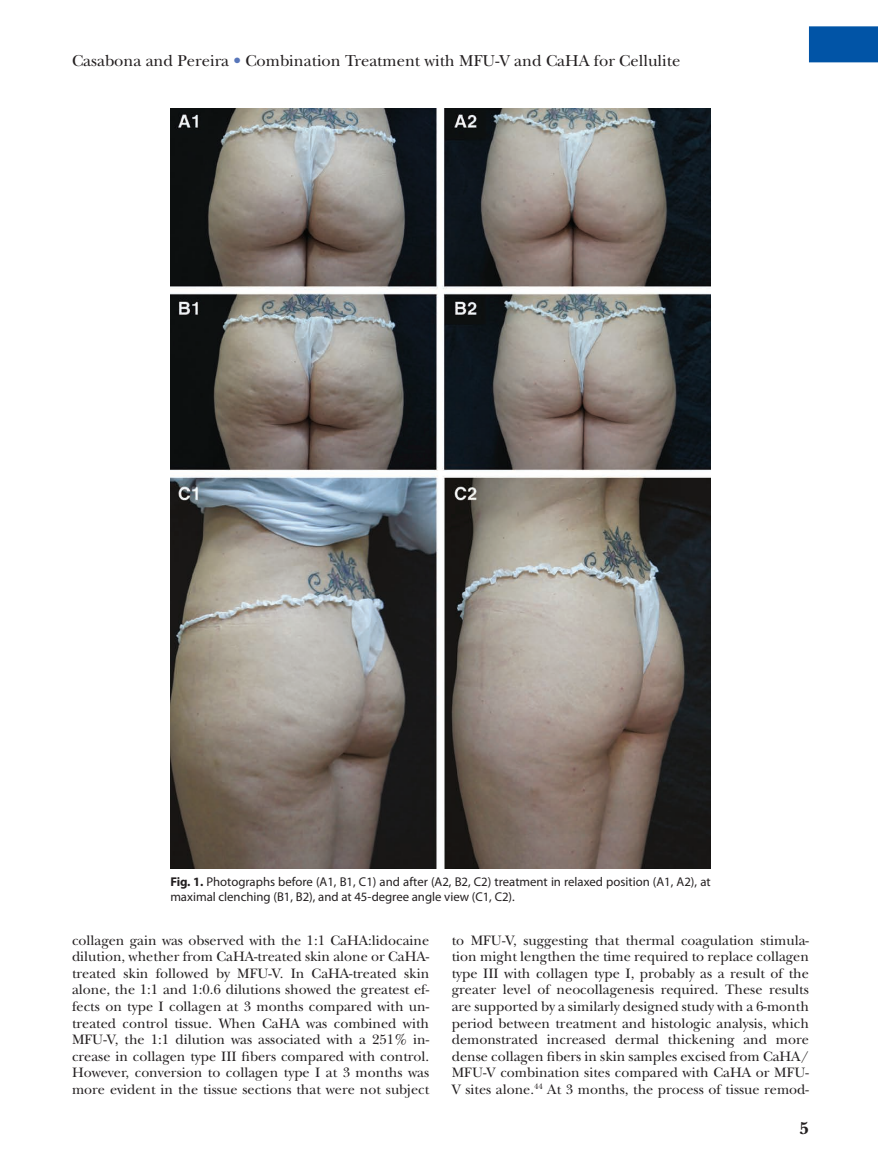
<style>
.page{position:relative;width:878px;height:1175px;background:#fff}
.page>*{position:absolute;margin:0;border:0;box-sizing:border-box;transform-origin:0 0}
.t1{font:700 18px "New Baskerville";color:#231f20}
.t2{font:16.5px "New Baskerville";color:#231f20}
.t3{font:14.25px/16.6px "New Baskerville";color:#231f20;text-align:justify}
.t4{font:12.75px/15px "Myriad Pro";color:#231f20}
.s1{color:#5876ba}
.s2{font-weight:700}
</style>
<div class="page">
<div style="left:808px;top:26px;width:70px;height:36px;background:#0154a6"></div>
<img style="left:170px;top:108px;width:540px;height:760px">
<p class="t2" style="left:72px;top:51px;width:610px">Casabona and Pereira <span class="s1">•</span> Combination Treatment with MFU-V and CaHA for Cellulite</p>
<p class="t4" style="left:170px;top:874px;width:542px"><span class="s2">Fig. 1.</span> Photographs before (A1, B1, C1) and after (A2, B2, C2) treatment in relaxed position (A1, A2), at maximal clenching (B1, B2), and at 45-degree angle view (C1, C2).</p>
<p class="t3" style="left:72px;top:931px;width:359px">collagen gain was observed with the 1:1 CaHA:lidocaine dilution, whether from CaHA-treated skin alone or CaHA&shy;treated skin followed by MFU-V. In CaHA-treated skin alone, the 1:1 and 1:0.6 dilutions showed the greatest ef&shy;fects on type I collagen at 3 months compared with un&shy;treated control tissue. When CaHA was combined with MFU-V, the 1:1 dilution was associated with a 251% in&shy;crease in collagen type III fibers compared with control.<br>However, conversion to collagen type I at 3 months was more evident in the tissue sections that were not subject</p>
<p class="t3" style="left:452px;top:931px;width:359px">to MFU-V, suggesting that thermal coagulation stimula&shy;tion might lengthen the time required to replace collagen type III with collagen type I, probably as a result of the greater level of neocollagenesis required. These results are supported by a similarly designed study with a 6-month period between treatment and histologic analysis, which demonstrated increased dermal thickening and more dense collagen fibers in skin samples excised from CaHA/ MFU-V combination sites compared with CaHA or MFU-V sites alone.<sup>44</sup> At 3 months, the process of tissue remod-</p>
<p class="t1" style="left:799px;top:1118px;width:11px">5</p>
</div>
